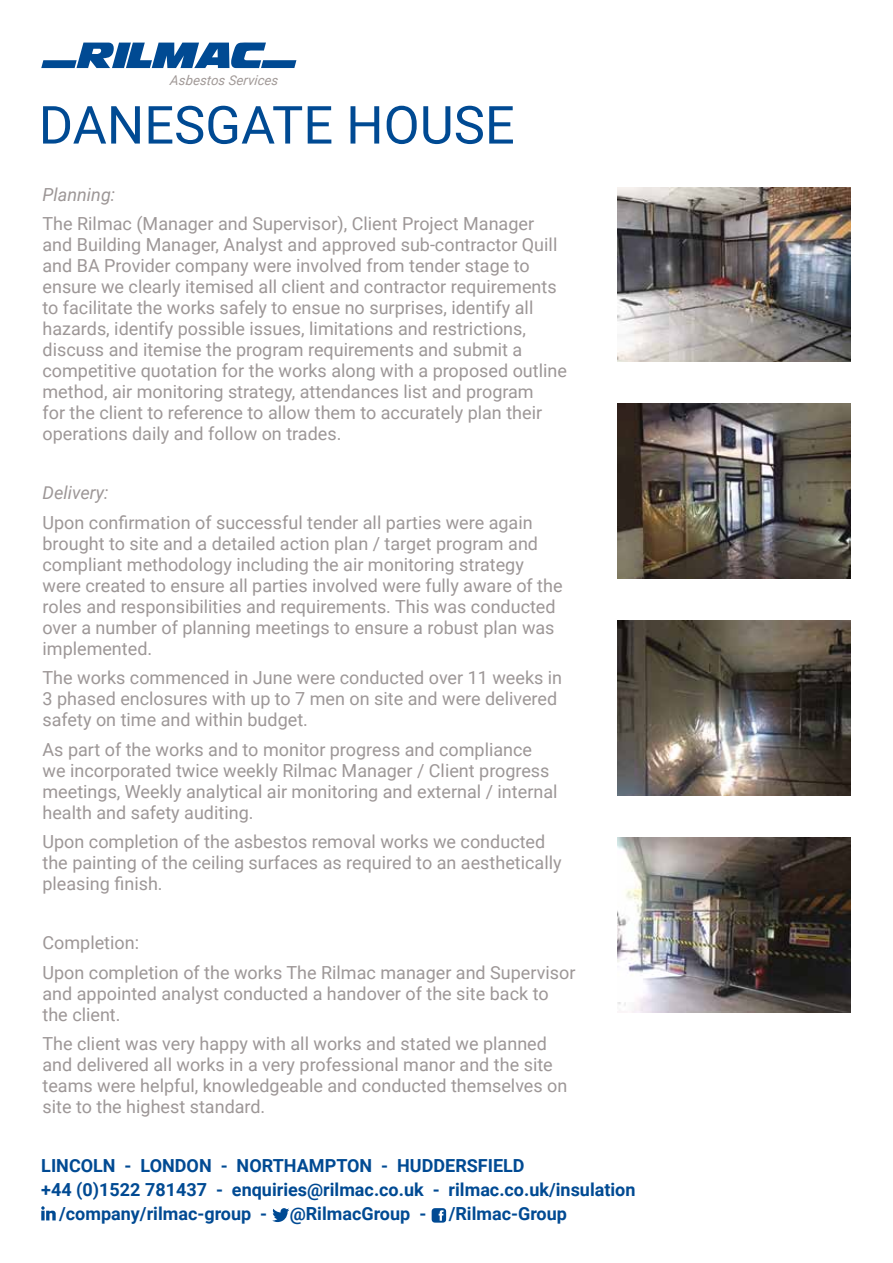
<style>
.page{position:relative;width:893px;height:1263px;background:#fff}
.page>*{position:absolute;margin:0;border:0;box-sizing:border-box;transform-origin:0 0}
.t1{font:52.5px "Roboto";color:#004a93}
.t2{font:18px/21px "Roboto";color:#9d9797}
.t3{font:700 18px "Roboto";color:#004a93}
.t4{font:italic 18px "Roboto";color:#9d9797}
.t5{font:italic 13.5px "Roboto";color:#a19997}
</style>
<div class="page">
<svg style="left:41px;top:42px;width:255px;height:27px"></svg>
<svg style="left:41px;top:1206px;width:15px;height:14px"></svg>
<svg style="left:272px;top:1208px;width:17px;height:14px"></svg>
<svg style="left:432px;top:1208px;width:14px;height:14px"></svg>
<img style="left:617px;top:187px;width:233px;height:174px">
<img style="left:617px;top:404px;width:233px;height:174px">
<img style="left:617px;top:621px;width:233px;height:174px">
<img style="left:617px;top:838px;width:233px;height:174px">
<p class="t5" style="left:170px;top:71px;width:111px">Asbestos Services</p>
<h1 class="t1" style="left:39px;top:88px;width:477px">DANESGATE HOUSE</h1>
<p class="t4" style="left:43px;top:182px;width:74px">Planning:</p>
<p class="t2" style="left:43px;top:213px;width:526px">The Rilmac (Manager and Supervisor), Client Project Manager and Building Manager, Analyst and approved sub-contractor Quill and BA Provider company were involved from tender stage to ensure we clearly itemised all client and contractor requirements to facilitate the works safely to ensue no surprises, identify all hazards, identify possible issues, limitations and restrictions, discuss and itemise the program requirements and submit a competitive quotation for the works along with a proposed outline method, air monitoring strategy, attendances list and program<br>for the client to reference to allow them to accurately plan their operations daily and follow on trades.</p>
<p class="t4" style="left:43px;top:480px;width:68px">Delivery:</p>
<p class="t2" style="left:43px;top:511px;width:522px">Upon confirmation of successful tender all parties were again brought to site and a detailed action plan / target program and compliant methodology including the air monitoring strategy were created to ensure all parties involved were fully aware of the roles and responsibilities and requirements. This was conducted over a number of planning meetings to ensure a robust plan was implemented.</p>
<p class="t2" style="left:43px;top:667px;width:521px">The works commenced in June were conducted over 11 weeks in<br>3 phased enclosures with up to 7 men on site and were delivered safety on time and within budget.</p>
<p class="t2" style="left:43px;top:738px;width:516px">As part of the works and to monitor progress and compliance we incorporated twice weekly Rilmac Manager / Client progress meetings, Weekly analytical air monitoring and external / internal health and safety auditing.</p>
<p class="t2" style="left:43px;top:831px;width:521px">Upon completion of the asbestos removal works we conducted the painting of the ceiling surfaces as required to an aesthetically pleasing finish.</p>
<p class="t2" style="left:43px;top:927px;width:534px;line-height:29.5px">Completion:<br>Upon completion of the works The Rilmac manager and Supervisor</p>
<p class="t2" style="left:43px;top:982px;width:508px">and appointed analyst conducted a handover of the site back to the client.</p>
<p class="t2" style="left:43px;top:1033px;width:526px">The client was very happy with all works and stated we planned and delivered all works in a very professional manor and the site teams were helpful, knowledgeable and conducted themselves on site to the highest standard.</p>
<p class="t3" style="left:41px;top:1153px;width:485px">LINCOLN - LONDON - NORTHAMPTON - HUDDERSFIELD</p>
<p class="t3" style="left:41px;top:1177px;width:596px">+44 (0)1522 781437 - enquiries@rilmac.co.uk - rilmac.co.uk/insulation</p>
<p class="t3" style="left:59px;top:1201px;width:509px">/company/rilmac-group - @RilmacGroup - /Rilmac-Group</p>
</div>
